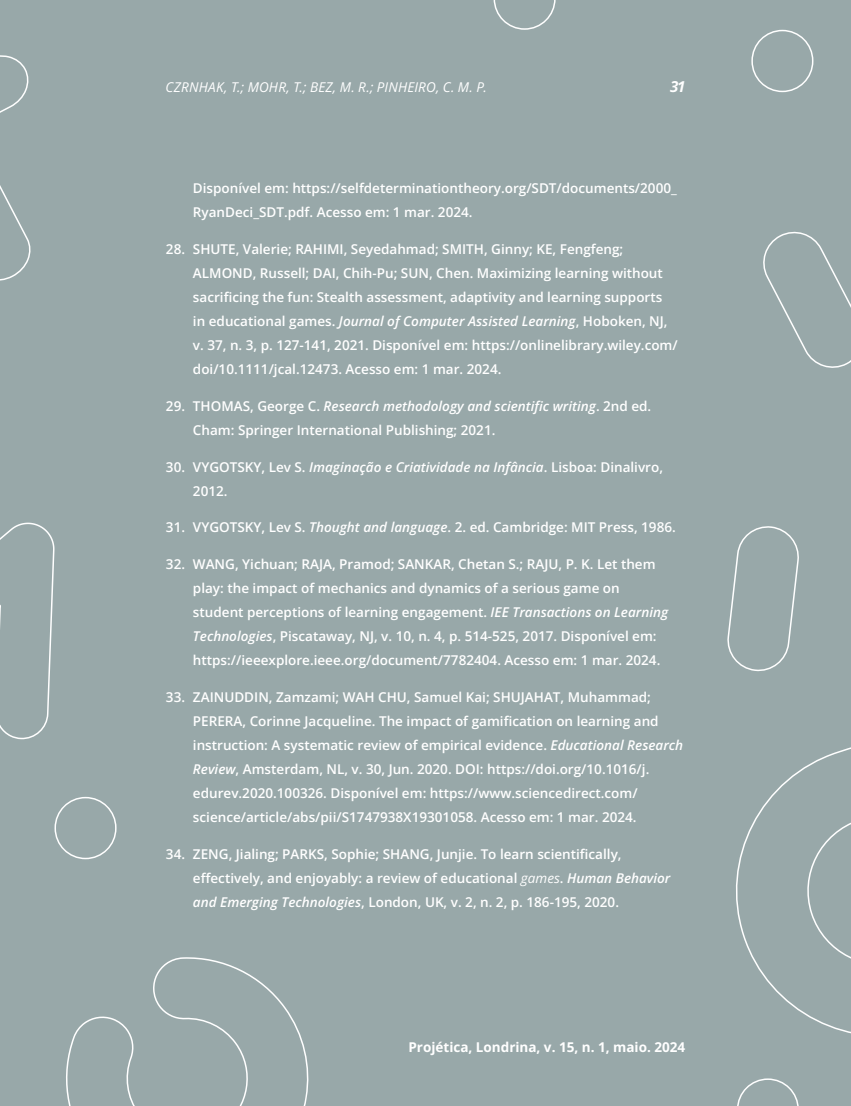
<style>
.page{position:relative;width:851px;height:1106px;background:#fff}
.page>*{position:absolute;margin:0;border:0;box-sizing:border-box;transform-origin:0 0}
.t1{font:italic 700 15px "Open Sans";color:#fff}
.t2{font:600 13.5px/24px "Open Sans";color:#fff}
.t3{font:italic 13.5px "Open Sans";letter-spacing:.01em;color:#fff}
.t4{font:700 13.5px "Open Sans";color:#fff}
.s1{font-style:italic}
.s2{font-weight:400;font-style:italic}
</style>
<div class="page">
<div style="left:0;top:0;width:850px;height:1106px;background:#98a8a9"></div>
<svg style="left:0;top:522px;width:55px;height:218px"></svg>
<svg style="left:736px;top:747px;width:114px;height:286px"></svg>
<svg style="left:0;top:55px;width:31px;height:226px"></svg>
<svg style="left:763px;top:231px;width:87px;height:137px"></svg>
<svg style="left:727px;top:526px;width:72px;height:146px"></svg>
<svg style="left:66px;top:957px;width:243px;height:149px"></svg>
<svg style="left:751px;top:30px;width:62px;height:62px"></svg>
<svg style="left:493px;top:0;width:62px;height:30px"></svg>
<svg style="left:737px;top:1078px;width:61px;height:28px"></svg>
<svg style="left:54px;top:797px;width:62px;height:62px"></svg>
<p class="t3" style="left:166px;top:77px;width:323px">CZRNHAK, T.; MOHR, T.; BEZ, M. R.; PINHEIRO, C. M. P.</p>
<p class="t1" style="left:670px;top:76px;width:17px">31</p>
<p class="t2" style="left:193px;top:176px;width:485px">Disponível em: https://selfdeterminationtheory.org/SDT/documents/2000_<br>RyanDeci_SDT.pdf. Acesso em: 1 mar. 2024.</p>
<p class="t2" style="left:193px;top:237px;width:486px;text-indent:-27px">28. SHUTE, Valerie; RAHIMI, Seyedahmad; SMITH, Ginny; KE, Fengfeng; ALMOND, Russell; DAI, Chih-Pu; SUN, Chen. Maximizing learning without sacrificing the fun: Stealth assessment, adaptivity and learning supports in educational games. <span class="s1">Journal of Computer Assisted Learning</span>, Hoboken, NJ, v. 37, n. 3, p. 127-141, 2021. Disponível em: https://onlinelibrary.wiley.com/ doi/10.1111/jcal.12473. Acesso em: 1 mar. 2024.</p>
<p class="t2" style="left:193px;top:393px;width:460px;text-indent:-27px">29. THOMAS, George C. <span class="s1">Research methodology and scientific writing</span>. 2nd ed.<br>Cham: Springer International Publishing; 2021.</p>
<p class="t2" style="left:193px;top:454px;width:471px;text-indent:-27px">30. VYGOTSKY, Lev S. <span class="s1">Imaginação e Criatividade na Infância</span>. Lisboa: Dinalivro,<br>2012.</p>
<p class="t2" style="left:166px;top:515px;width:511px">31. VYGOTSKY, Lev S. <span class="s1">Thought and language</span>. 2. ed. Cambridge: MIT Press, 1986.</p>
<p class="t2" style="left:193px;top:552px;width:476px;text-indent:-27px">32. WANG, Yichuan; RAJA, Pramod; SANKAR, Chetan S.; RAJU, P. K. Let them play: the impact of mechanics and dynamics of a serious game on student perceptions of learning engagement. <span class="s1">IEE Transactions on Learning Technologies</span>, Piscataway, NJ, v. 10, n. 4, p. 514-525, 2017. Disponível em: https://ieeexplore.ieee.org/document/7782404. Acesso em: 1 mar. 2024.</p>
<p class="t2" style="left:193px;top:684px;width:491px;text-indent:-27px">33. ZAINUDDIN, Zamzami; WAH CHU, Samuel Kai; SHUJAHAT, Muhammad; PERERA, Corinne Jacqueline. The impact of gamification on learning and instruction: A systematic review of empirical evidence. <span class="s1">Educational Research Review</span>, Amsterdam, NL, v. 30, Jun. 2020. DOI: https://doi.org/10.1016/j. edurev.2020.100326. Disponível em: https://www.sciencedirect.com/ science/article/abs/pii/S1747938X19301058. Acesso em: 1 mar. 2024.</p>
<p class="t2" style="left:193px;top:841px;width:479px;text-indent:-27px">34. ZENG, Jialing; PARKS, Sophie; SHANG, Junjie. To learn scientifically, effectively, and enjoyably: a review of educational <span class="s2">games</span>. <span class="s1">Human Behavior and Emerging Technologies</span>, London, UK, v. 2, n. 2, p. 186-195, 2020.</p>
<p class="t4" style="left:408px;top:1037px;width:278px">Projética, Londrina, v. 15, n. 1, maio. 2024</p>
</div>
